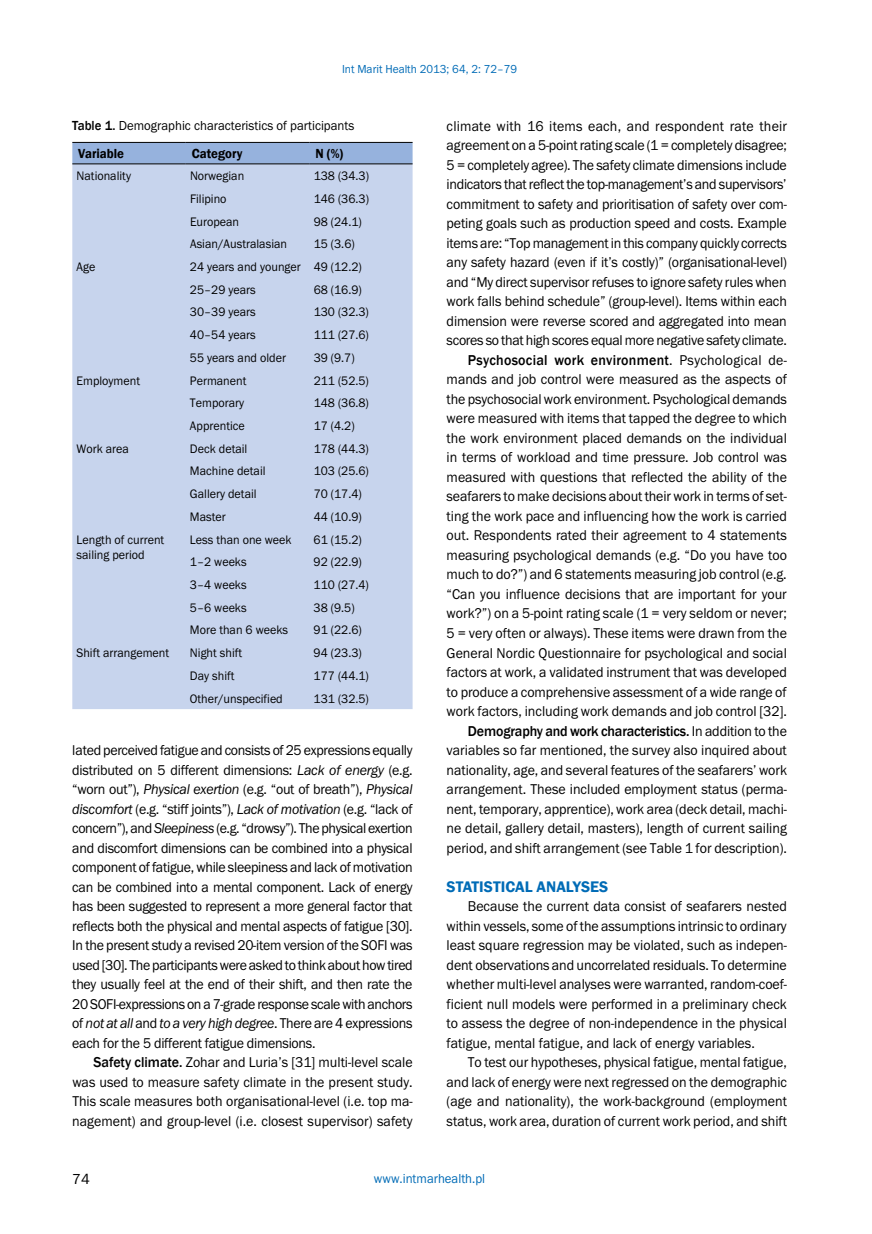
<style>
.page{position:relative;width:872px;height:1234px;background:#fff}
.page>*{position:absolute;margin:0;border:0;box-sizing:border-box;transform-origin:0 0}
.t1{font:600 15.75px "Franklin Gothic";color:#006bb6}
.t2{font:15px "Franklin Got Itc TEE";color:#000}
.t3{font:14.7px/19.5px "Franklin Got Itc TEE";color:#000;text-align:justify;scale:.95 1}
.t4{font:500 14.7px "Franklin Gothic";letter-spacing:-.01em;color:#000;scale:.95 1}
.t5{font:500 14.7px "Franklin Gothic";letter-spacing:.02em;color:#000;scale:.95 1}
.t6{font:13.5px "Franklin Got Itc TEE";color:#000;scale:.95 1}
.t7{font:600 13.5px "Franklin Gothic";color:#000;scale:.95 1}
.t8{font:13.5px "Franklin Got Itc TEE";color:#006bb6;scale:.95 1}
.t9{font:12.75px/22.6px "Franklin Got Itc TEE";color:#000;scale:.95 1}
.t10{font:12px "Franklin Got Itc TEE";color:#006bb6;scale:.95 1}
.s1{font-family:"Franklin Gothic";font-weight:500}
.s2{font-style:italic}
.s3{font-family:"Franklin Got Itc TEE";font-weight:400}
</style>
<div class="page">
<div style="left:72px;top:143px;width:340px;height:20px;background:#96b2dd"></div>
<div style="left:72px;top:164px;width:340px;height:545px;background:#c7d4ed"></div>
<hr style="left:72px;top:142px;width:114px;height:1px;background:#000">
<hr style="left:186px;top:142px;width:123px;height:1px;background:#000">
<hr style="left:309px;top:142px;width:103px;height:1px;background:#000">
<hr style="left:72px;top:163px;width:114px;height:1px;background:#000">
<hr style="left:186px;top:163px;width:123px;height:1px;background:#000">
<hr style="left:309px;top:163px;width:103px;height:1px;background:#000">
<p class="t10" style="left:342px;top:62px;width:186px">Int Marit Health 2013; 64, 2: 72–79</p>
<p class="t6" style="left:72px;top:118px;width:298px"><span class="s1">Table 1.</span> Demographic characteristics of participants</p>
<p class="t7" style="left:78px;top:145px;width:50px">VARIABLE</p>
<p class="t7" style="left:192px;top:145px;width:55px">CATEGORY</p>
<p class="t7" style="left:315px;top:145px;width:31px">N (%)</p>
<p class="t9" style="left:77px;top:165px;width:59px">Nationality</p>
<p class="t9" style="left:190px;top:165px;width:59px">Norwegian</p>
<p class="t9" style="left:314px;top:165px;width:60px">138 (34.3)</p>
<p class="t9" style="left:190px;top:187px;width:40px">Filipino</p>
<p class="t9" style="left:314px;top:187px;width:60px">146 (36.3)</p>
<p class="t9" style="left:190px;top:210px;width:53px">European</p>
<p class="t9" style="left:314px;top:210px;width:52px">98 (24.1)</p>
<p class="t9" style="left:190px;top:233px;width:104px">Asian/Australasian</p>
<p class="t9" style="left:314px;top:233px;width:45px">15 (3.6)</p>
<p class="t9" style="left:77px;top:255px;width:21px">Age</p>
<p class="t9" style="left:190px;top:255px;width:182px">24 years and younger 49 (12.2)<br>25–29 years</p>
<p class="t9" style="left:314px;top:278px;width:52px">68 (16.9)</p>
<p class="t9" style="left:190px;top:301px;width:71px">30–39 years</p>
<p class="t9" style="left:314px;top:301px;width:60px">130 (32.3)</p>
<p class="t9" style="left:190px;top:324px;width:71px">40–54 years</p>
<p class="t9" style="left:314px;top:324px;width:60px">111 (27.6)</p>
<p class="t9" style="left:190px;top:346px;width:103px">55 years and older</p>
<p class="t9" style="left:314px;top:346px;width:45px">39 (9.7)</p>
<p class="t9" style="left:77px;top:369px;width:68px">Employment</p>
<p class="t9" style="left:190px;top:369px;width:61px">Permanent</p>
<p class="t9" style="left:314px;top:369px;width:60px">211 (52.5)</p>
<p class="t9" style="left:190px;top:392px;width:59px">Temporary</p>
<p class="t9" style="left:314px;top:392px;width:60px">148 (36.8)</p>
<p class="t9" style="left:190px;top:414px;width:59px">Apprentice</p>
<p class="t9" style="left:314px;top:414px;width:45px">17 (4.2)</p>
<p class="t9" style="left:77px;top:437px;width:57px">Work area</p>
<p class="t9" style="left:190px;top:437px;width:62px">Deck detail</p>
<p class="t9" style="left:314px;top:437px;width:60px">178 (44.3)</p>
<p class="t9" style="left:190px;top:460px;width:81px">Machine detail</p>
<p class="t9" style="left:314px;top:460px;width:60px">103 (25.6)</p>
<p class="t9" style="left:190px;top:482px;width:72px">Gallery detail</p>
<p class="t9" style="left:314px;top:482px;width:52px">70 (17.4)</p>
<p class="t9" style="left:190px;top:505px;width:39px">Master</p>
<p class="t9" style="left:314px;top:505px;width:52px">44 (10.9)</p>
<p class="t9" style="left:77px;top:531px;width:94px;line-height:15.3px">Length of current sailing period</p>
<p class="t9" style="left:190px;top:528px;width:109px">Less than one week</p>
<p class="t9" style="left:314px;top:528px;width:52px">61 (15.2)</p>
<p class="t9" style="left:190px;top:551px;width:61px">1–2 weeks</p>
<p class="t9" style="left:314px;top:551px;width:52px">92 (22.9)</p>
<p class="t9" style="left:190px;top:573px;width:61px">3–4 weeks</p>
<p class="t9" style="left:314px;top:573px;width:60px">110 (27.4)</p>
<p class="t9" style="left:190px;top:596px;width:61px">5–6 weeks</p>
<p class="t9" style="left:314px;top:596px;width:45px">38 (9.5)</p>
<p class="t9" style="left:190px;top:619px;width:105px">More than 6 weeks</p>
<p class="t9" style="left:314px;top:619px;width:52px">91 (22.6)</p>
<p class="t9" style="left:76px;top:641px;width:99px">Shift arrangement</p>
<p class="t9" style="left:190px;top:641px;width:57px">Night shift</p>
<p class="t9" style="left:314px;top:641px;width:52px">94 (23.3)</p>
<p class="t9" style="left:190px;top:664px;width:48px">Day shift</p>
<p class="t9" style="left:314px;top:664px;width:60px">177 (44.1)</p>
<p class="t9" style="left:190px;top:687px;width:99px">Other/unspecified</p>
<p class="t9" style="left:314px;top:687px;width:60px">131 (32.5)</p>
<p class="t3" style="left:72px;top:740px;width:360px">lated perceived fatigue and consists of 25 expressions equally distributed on 5 different dimensions: <span class="s2">Lack of energy</span> (e.g. “worn out”), <span class="s2">Physical exertion</span> (e.g. “out of breath”), <span class="s2">Physical discomfort</span> (e.g. “stiff joints”), <span class="s2">Lack of motivation</span> (e.g. “lack of concern”), and <span class="s2">Sleepiness</span> (e.g. “drowsy”). The physical exertion and discomfort dimensions can be combined into a physical component of fatigue, while sleepiness and lack of motivation can be combined into a mental component. Lack of energy has been suggested to represent a more general factor that reflects both the physical and mental aspects of fatigue [30].<br>In the present study a revised 20-item version of the SOFI was used [30]. The participants were asked to think about how tired they usually feel at the end of their shift, and then rate the 20 SOFI-expressions on a 7-grade response scale with anchors of <span class="s2">not at all</span> and <span class="s2">to a very high degree</span>. There are 4 expressions each for the 5 different fatigue dimensions.</p>
<p class="t3" style="left:72px;top:1052px;width:360px;text-indent:21px"><span class="s1">Safety climate.</span> Zohar and Luria’s [31] multi-level scale was used to measure safety climate in the present study.<br>This scale measures both organisational-level (i.e. top ma&shy;nagement) and group-level (i.e. closest supervisor) safety</p>
<p class="t3" style="left:446px;top:116px;width:360px">climate with 16 items each, and respondent rate their agreement on a 5-point rating scale (1 = completely disagree; 5 = completely agree). The safety climate dimensions include indicators that reflect the top-management’s and supervisors’ commitment to safety and prioritisation of safety over com&shy;peting goals such as production speed and costs. Example items are: “Top management in this company quickly corrects any safety hazard (even if it’s costly)” (organisational-level) and “My direct supervisor refuses to ignore safety rules when work falls behind schedule” (group-level). Items within each dimension were reverse scored and aggregated into mean scores so that high scores equal more negative safety climate.</p>
<p class="t5" style="left:468px;top:351px;width:337px">Psychosocial work environment<span class="s3">. Psychological de-</span></p>
<p class="t3" style="left:446px;top:370px;width:360px">mands and job control were measured as the aspects of the psychosocial work environment. Psychological demands were measured with items that tapped the degree to which the work environment placed demands on the individual in terms of workload and time pressure. Job control was measured with questions that reflected the ability of the seafarers to make decisions about their work in terms of set&shy;ting the work pace and influencing how the work is carried out. Respondents rated their agreement to 4 statements measuring psychological demands (e.g. “Do you have too much to do?”) and 6 statements measuring job control (e.g. “Can you influence decisions that are important for your work?”) on a 5-point rating scale (1 = very seldom or never; 5 = very often or always). These items were drawn from the General Nordic Questionnaire for psychological and social factors at work, a validated instrument that was developed to produce a comprehensive assessment of a wide range of work factors, including work demands and job control [32].</p>
<p class="t4" style="left:468px;top:721px;width:337px">Demography and work characteristics. <span class="s3">In addition to the</span></p>
<p class="t3" style="left:446px;top:740px;width:360px">variables so far mentioned, the survey also inquired about nationality, age, and several features of the seafarers’ work arrangement. These included employment status (perma&shy;nent, temporary, apprentice), work area (deck detail, machi&shy;ne detail, gallery detail, masters), length of current sailing period, and shift arrangement (see Table 1 for description).</p>
<p class="t1" style="left:446px;top:876px;width:18px">STATISTICA</p>
<p class="t1" style="left:525px;top:876px;width:67px">L ANA LYSES</p>
<p class="t3" style="left:446px;top:896px;width:360px;text-indent:21px">Because the current data consist of seafarers nested within vessels, some of the assumptions intrinsic to ordinary least square regression may be violated, such as indepen&shy;dent observations and uncorrelated residuals. To determine whether multi-level analyses were warranted, random-coef&shy;ficient null models were performed in a preliminary check to assess the degree of non-independence in the physical fatigue, mental fatigue, and lack of energy variables.</p>
<p class="t3" style="left:446px;top:1052px;width:360px;text-indent:21px">To test our hypotheses, physical fatigue, mental fatigue, and lack of energy were next regressed on the demographic (age and nationality), the work-background (employment status, work area, duration of current work period, and shift</p>
<p class="t2" style="left:72px;top:1170px;width:19px">74</p>
<p class="t8" style="left:374px;top:1170px;width:119px">www.intmarhealth.pl</p>
</div>
